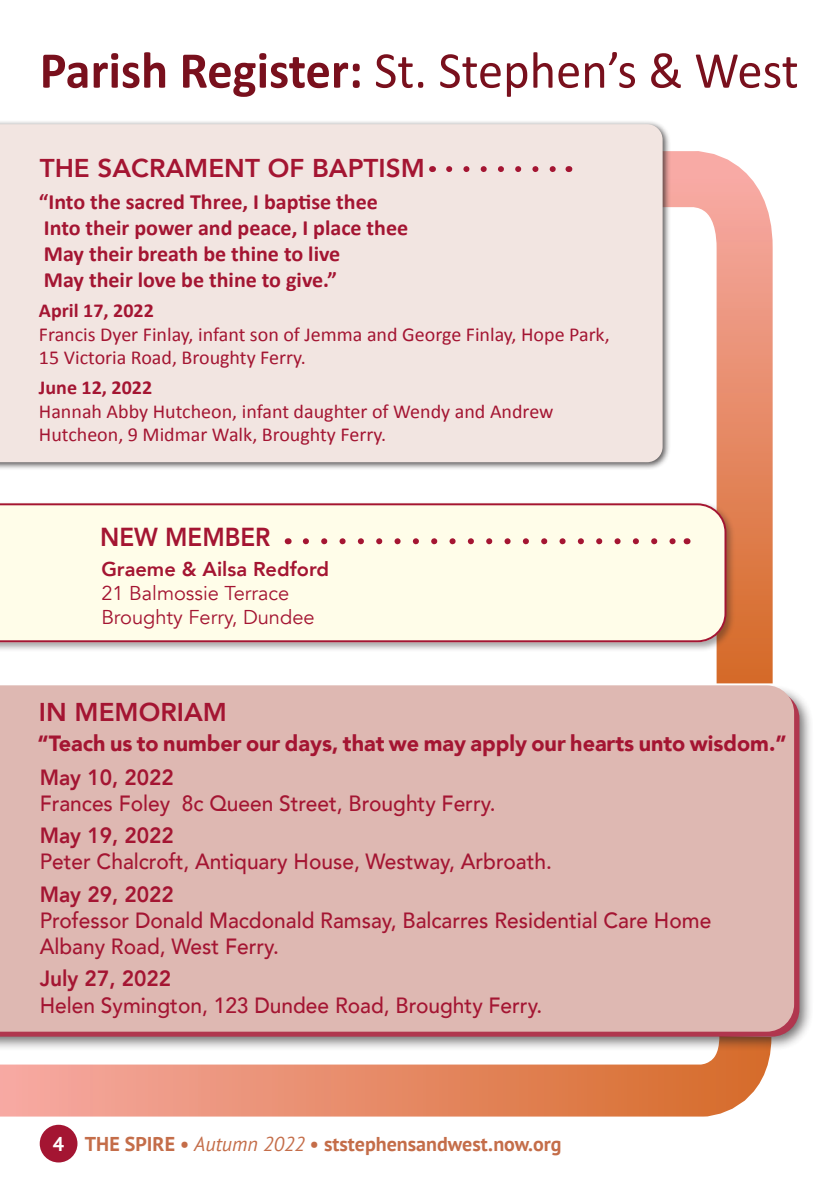
<style>
.page{position:relative;width:840px;height:1191px;background:#fff}
.page>*{position:absolute;margin:0;border:0;box-sizing:border-box;transform-origin:0 0}
.t1{font:52px "Calibri";color:#79101d}
.t2{font:800 26px "Avenir";color:#a41532;scale:.93 1}
.t3{font:800 25.8px "Avenir";color:#a41532}
.t4{font:500 22px "Avenir";color:#a41532;scale:.95 1}
.t5{font:900 22px "Avenir";color:#a41532}
.t6{font:800 22px "Avenir";color:#a41532;scale:.95 1}
.t7{font:700 21.8px "Calibri";color:#a41532}
.t8{font:700 20px "PT Sans";color:#c46d49}
.t9{font:20px "Avenir";color:#a41532}
.t10{font:800 20px "Avenir";color:#a41532}
.t11{font:19.8px/23.8px "Calibri";color:#a41532}
.t12{font:700 19.8px "Calibri";color:#a41532}
.s1{font-weight:700}
.s2{color:#fff}
.s3{font-weight:400;font-style:italic}
</style>
<div class="page">
<svg style="left:671px;top:151px;width:102px;height:533px"></svg>
<div style="left:0;top:120px;width:671px;height:350px;background:#231f20;opacity:.75"></div>
<div style="left:0;top:124px;width:662px;height:338px;background:#f2e5e1"></div>
<div style="left:0;top:501px;width:735px;height:151px;background:#231f20;opacity:.39"></div>
<div style="left:0;top:502px;width:727px;height:141px;background:#fffde9"></div>
<svg style="left:449px;top:166px;width:110px;height:6px"></svg>
<svg style="left:305px;top:538px;width:372px;height:6px;background:#e7c1b9"></svg>
<svg style="left:0;top:1051px;width:771px;height:91px"></svg>
<div style="left:40px;top:1124px;width:37px;height:38px;background:#a41532;border-radius:50%"></div>
<div style="left:0;top:684px;width:814px;height:367px;background:#231f20;opacity:.75"></div>
<svg style="left:0;top:691px;width:799px;height:345px;background:#b64d60"></svg>
<div style="left:0;top:685px;width:793px;height:346px;background:#deb8b2"></div>
<p class="t1" style="left:40px;top:37px;width:760px"><span class="s1">Parish Register:</span> St. Stephen’s &amp; West</p>
<p class="t3" style="left:40px;top:148px;width:386px">THE SACRAMENT OF BAPTISM</p>
<p class="t7" style="left:39px;top:188px;width:340px">“Into the sacred Three, I baptise thee</p>
<p class="t7" style="left:44px;top:214px;width:365px">Into their power and peace, I place thee</p>
<p class="t7" style="left:44px;top:240px;width:298px">May their breath be thine to live</p>
<p class="t7" style="left:44px;top:266px;width:294px">May their love be thine to give.”</p>
<p class="t12" style="left:39px;top:298px;width:116px">April 17, 2022</p>
<p class="t11" style="left:39px;top:322px;width:572px">Francis Dyer Finlay, infant son of Jemma and George Finlay, Hope Park,<br>15 Victoria Road, Broughty Ferry.</p>
<p class="t12" style="left:39px;top:374px;width:115px">June 12, 2022</p>
<p class="t11" style="left:39px;top:399px;width:516px">Hannah Abby Hutcheon, infant daughter of Wendy and Andrew<br>Hutcheon, 9 Midmar Walk, Broughty Ferry.</p>
<p class="t2" style="left:100px;top:517px;width:184px">NEW MEMBER</p>
<p class="t10" style="left:101px;top:553px;width:229px">Graeme &amp; Ailsa Redford</p>
<p class="t9" style="left:101px;top:581px;width:189px">21 Balmossie Terrace</p>
<p class="t9" style="left:101px;top:605px;width:214px">Broughty Ferry, Dundee</p>
<p class="t3" style="left:39px;top:692px;width:189px">IN MEMORIAM</p>
<p class="t5" style="left:38px;top:724px;width:750px">“Teach us to number our days, that we may apply our hearts unto wisdom.”</p>
<p class="t6" style="left:40px;top:759px;width:143px">May 10, 2022</p>
<p class="t4" style="left:40px;top:784px;width:481px">Frances Foley 8c Queen Street, Broughty Ferry.</p>
<p class="t6" style="left:40px;top:818px;width:143px">May 19, 2022</p>
<p class="t4" style="left:40px;top:842px;width:540px">Peter Chalcroft, Antiquary House, Westway, Arbroath.</p>
<p class="t6" style="left:40px;top:876px;width:143px">May 29, 2022</p>
<p class="t4" style="left:40px;top:901px;width:708px">Professor Donald Macdonald Ramsay, Balcarres Residential Care Home</p>
<p class="t4" style="left:40px;top:927px;width:253px">Albany Road, West Ferry.</p>
<p class="t6" style="left:40px;top:961px;width:140px">July 27, 2022</p>
<p class="t4" style="left:40px;top:986px;width:530px">Helen Symington, 123 Dundee Road, Broughty Ferry.</p>
<p class="t8" style="left:53px;top:1130px;width:510px"><span class="s2">4</span> THE SPIRE • <span class="s3">Autumn 2022</span> • ststephensandwest.now.org</p>
</div>
